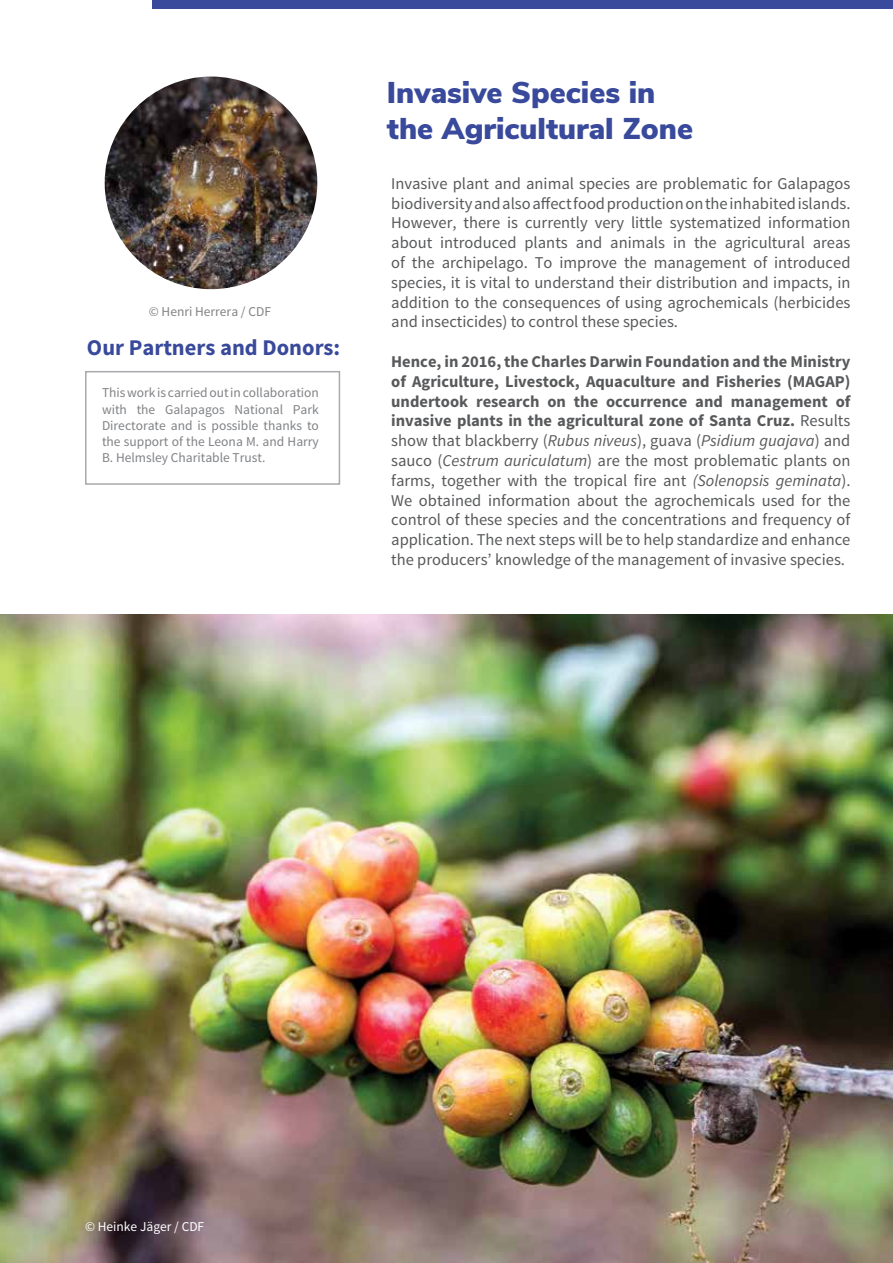
<style>
.page{position:relative;width:893px;height:1263px;background:#fff}
.page>*{position:absolute;margin:0;border:0;box-sizing:border-box;transform-origin:0 0}
.t1{font:900 30px/36px "Nunito Sans";color:#39499b}
.t2{font:700 22.5px "Source Sans Pro";color:#39499b}
.t3{font:16.5px/19.8px "Source Sans Pro";color:#58595b;text-align:justify}
.t4{font:13.5px/16.2px "Source Sans Pro";color:#808285;text-align:justify}
.t5{font:13.5px "Source Sans Pro";color:#fff}
.s1{font-weight:700}
.s2{font-style:italic}
</style>
<div class="page">
<img style="left:0;top:614px;width:893px;height:649px">
<img style="left:105px;top:77px;width:212px;height:212px;border-radius:106px">
<div style="left:152px;top:0;width:741px;height:9px;background:#39499b"></div>
<div style="left:85px;top:371px;width:255px;height:114px;border:2px solid #a7a9ac"></div>
<p class="t4" style="left:149px;top:304px;width:124px">© Henri Herrera / CDF</p>
<h2 class="t2" style="left:87px;top:333px;width:255px">Our Partners and Donors:</h2>
<p class="t4" style="left:102px;top:385px;width:218px">This work is carried out in collaboration with the Galapagos National Park Directorate and is possible thanks to the support of the Leona M. and Harry B. Helmsley Charitable Trust.</p>
<h1 class="t1" style="left:387px;top:73px;width:308px">Invasive Species in the Agricultural Zone</h1>
<p class="t3" style="left:391px;top:174px;width:461px">Invasive plant and animal species are problematic for Galapagos biodiversity and also affect food production on the inhabited islands.<br>However, there is currently very little systematized information about introduced plants and animals in the agricultural areas of the archipelago. To improve the management of introduced species, it is vital to understand their distribution and impacts, in addition to the consequences of using agrochemicals (herbicides and insecticides) to control these species.</p>
<p class="t3" style="left:391px;top:352px;width:461px"><span class="s1">Hence, in 2016, the Charles Darwin Foundation and the Ministry of Agriculture, Livestock, Aquaculture and Fisheries (MAGAP) undertook research on the occurrence and management of invasive plants in the agricultural zone of Santa Cruz.</span> Results show that blackberry (<span class="s2">Rubus niveus</span>), guava (<span class="s2">Psidium guajava</span>) and sauco (<span class="s2">Cestrum auriculatum</span>) are the most problematic plants on farms, together with the tropical fire ant <span class="s2">(Solenopsis geminata</span>).<br>We obtained information about the agrochemicals used for the control of these species and the concentrations and frequency of application. The next steps will be to help standardize and enhance the producers’ knowledge of the management of invasive species.</p>
<p class="t5" style="left:85px;top:1218px;width:121px">© Heinke Jäger / CDF</p>
</div>
